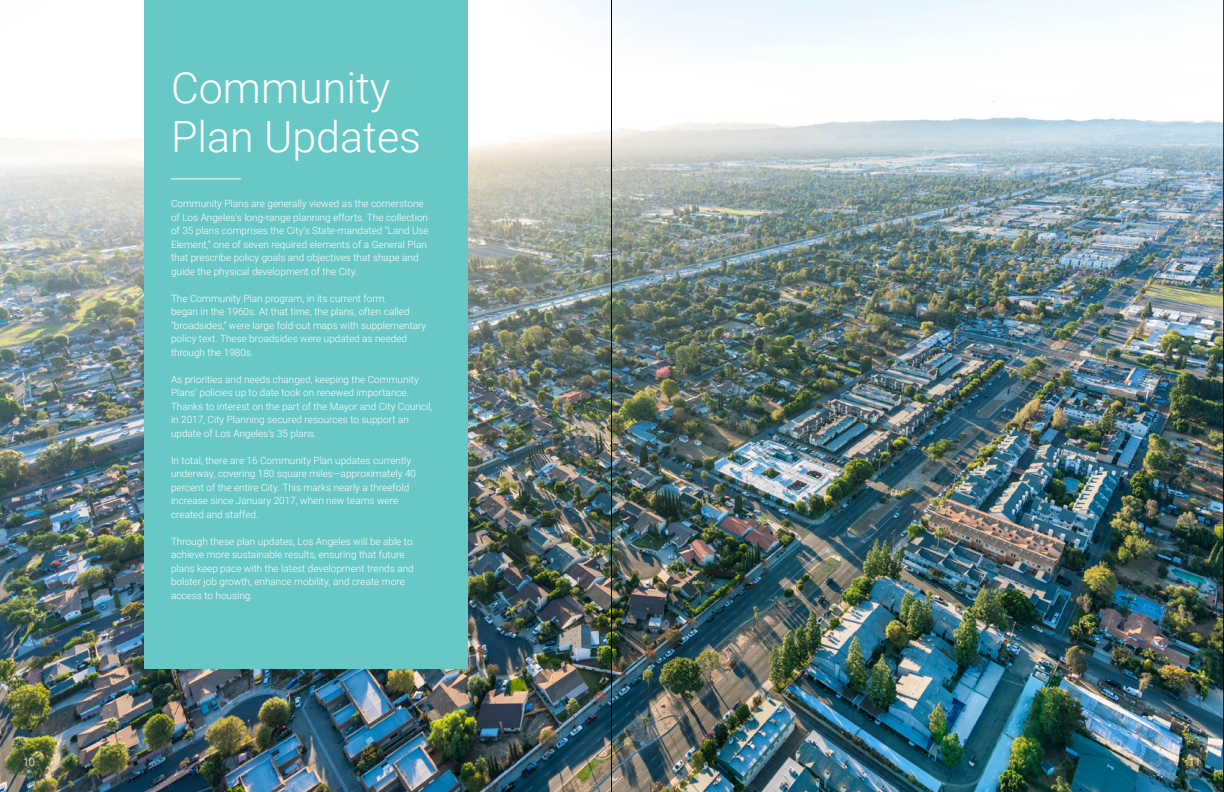
<style>
.page{position:relative;width:1224px;height:792px;background:#fff}
.page>*{position:absolute;margin:0;border:0;box-sizing:border-box;transform-origin:0 0}
.t1{font:300 43px/49px "Roboto";color:#fff}
.t2{font:300 11px "Roboto";color:#fff}
.t3{font:300 10px/13.5px "Roboto";color:#fff}
</style>
<div class="page">
<img style="left:0;top:0;width:1223px;height:792px">
<div style="left:144px;top:0;width:324px;height:668px;background:#68c8c6"></div>
<hr style="left:171px;top:179px;width:70px;height:1px;background:#fff">
<hr style="left:611px;top:0;width:1px;height:792px;background:#000">
<hr style="left:1223px;top:0;width:1px;height:792px;background:#000">
<h1 class="t1" style="left:171px;top:61px;width:252px">Community<br>Plan Updates</h1>
<p class="t3" style="left:171px;top:196px;width:259px">Community Plans are generally viewed as the cornerstone of Los Angeles’s long-range planning efforts. The collection of 35 plans comprises the City’s State-mandated “Land Use Element,” one of seven required elements of a General Plan that prescribe policy goals and objectives that shape and guide the physical development of the City.</p>
<p class="t3" style="left:171px;top:291px;width:257px">The Community Plan program, in its current form,<br>began in the 1960s. At that time, the plans, often called “broadsides,” were large fold-out maps with supplementary policy text. These broadsides were updated as needed through the 1980s.</p>
<p class="t3" style="left:171px;top:372px;width:263px">As priorities and needs changed, keeping the Community Plans’ policies up to date took on renewed importance.<br>Thanks to interest on the part of the Mayor and City Council, in 2017, City Planning secured resources to support an update of Los Angeles’s 35 plans.</p>
<p class="t3" style="left:171px;top:453px;width:247px">In total, there are 16 Community Plan updates currently underway, covering 180 square miles—approximately 40 percent of the entire City. This marks nearly a threefold increase since January 2017, when new teams were created and staffed.</p>
<p class="t3" style="left:171px;top:534px;width:244px">Through these plan updates, Los Angeles will be able to achieve more sustainable results, ensuring that future plans keep pace with the latest development trends and bolster job growth, enhance mobility, and create more access to housing.</p>
<p class="t2" style="left:23px;top:754px;width:14px">10</p>
<p class="t2" style="left:1189px;top:754px;width:14px">11</p>
</div>
